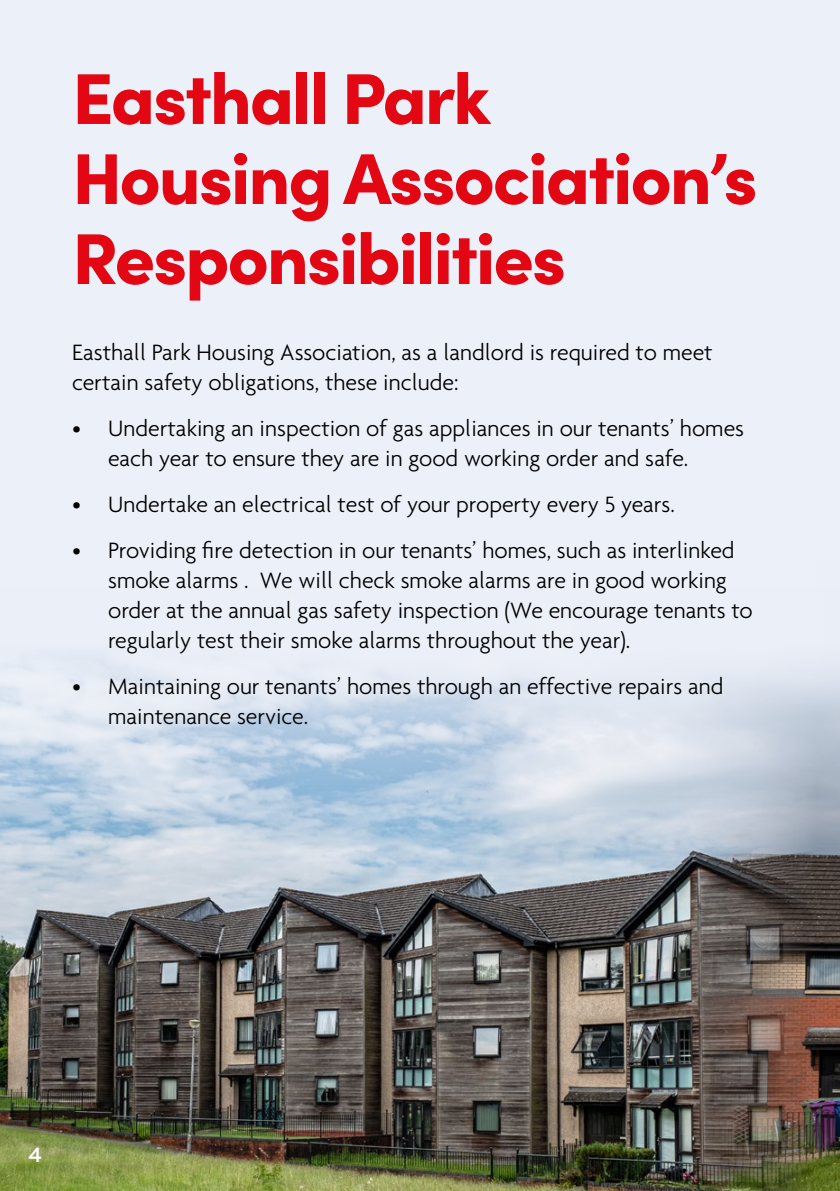
<style>
.page{position:relative;width:840px;height:1191px;background:#fff}
.page>*{position:absolute;margin:0;border:0;box-sizing:border-box;transform-origin:0 0}
.t1{font:900 72px/80px "Sofia Pro";letter-spacing:-.03em;color:#e30613}
.t2{font:300 24px/30px "Agenda";color:#000}
.t3{font:700 24px "Texta";color:#fff}
</style>
<div class="page">
<div style="left:0;top:0;width:839px;height:1113px;background:#ecf0f8"></div>
<img style="left:0;top:656px;width:665px;height:535px">
<img style="left:665px;top:668px;width:174px;height:523px">
<h1 class="t1" style="left:72px;top:52px;width:686px">Easthall Park<br>Housing Association’s<br>Responsibilities</h1>
<p class="t2" style="left:72px;top:337px;width:641px">Easthall Park Housing Association, as a landlord is required to meet certain safety obligations, these include:</p>
<p class="t2" style="left:108px;top:413px;width:637px;text-indent:-36px">• Undertaking an inspection of gas appliances in our tenants’ homes each year to ensure they are in good working order and safe.</p>
<p class="t2" style="left:72px;top:489px;width:604px">• Undertake an electrical test of your property every 5 years.</p>
<p class="t2" style="left:108px;top:535px;width:645px;text-indent:-36px">• Providing fire detection in our tenants’ homes, such as interlinked smoke alarms . We will check smoke alarms are in good working order at the annual gas safety inspection (We encourage tenants to regularly test their smoke alarms throughout the year).</p>
<p class="t2" style="left:108px;top:671px;width:616px;text-indent:-36px">• Maintaining our tenants’ homes through an effective repairs and maintenance service.</p>
<p class="t3" style="left:28px;top:1142px;width:15px">4</p>
</div>
